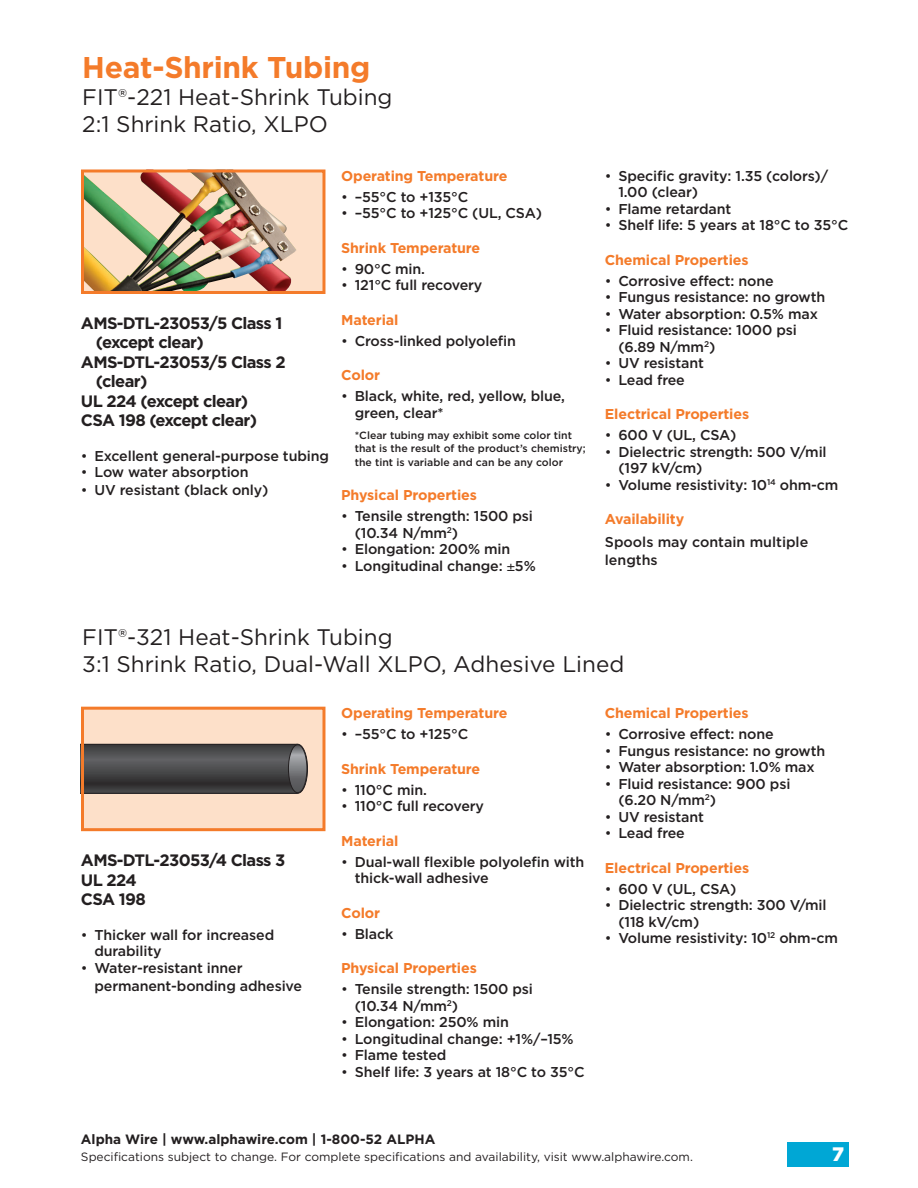
<style>
.page{position:relative;width:918px;height:1188px;background:#fff}
.page>*{position:absolute;margin:0;border:0;box-sizing:border-box;transform-origin:0 0}
.t1{font:700 30px "Gotham";letter-spacing:-.01em;color:#f47b2a}
.t2{font:22.5px/27px "Gotham";color:#231f20}
.t3{font:900 19.5px "Gotham";color:#fff}
.t4{font:700 16.5px/19.5px "Gotham";letter-spacing:-.04em;color:#231f20}
.t5{font:500 14.25px/16.5px "Gotham";letter-spacing:-.01em;color:#231f20}
.t6{font:700 14.25px "Gotham";letter-spacing:-.01em;color:#f47b2a}
.t7{font:700 13.5px "Gotham";color:#231f20}
.t8{font:12px "Gotham";color:#231f20}
.t9{font:500 10.5px/13.5px "Gotham";color:#231f20}
.s1{font-weight:400}
.s2{font-family:"Helvetica";font-weight:400}
</style>
<div class="page">
<div style="left:787px;top:1142px;width:62px;height:24px;background:#00a7d5"></div>
<div style="left:82px;top:171px;width:242px;height:121px;background:#fde0c9"></div>
<img style="left:85px;top:173px;width:211px;height:117px">
<div style="left:81px;top:169px;width:244px;height:125px;border:3px solid #f47b2a"></div>
<div style="left:82px;top:708px;width:242px;height:122px;background:#fde0c9"></div>
<svg style="left:288px;top:744px;width:20px;height:49px"></svg>
<div style="left:288px;top:744px;width:20px;height:49px;border:1px solid #231f20;border-radius:50%"></div>
<svg style="left:85px;top:744px;width:213px;height:49px;background:#454547"></svg>
<svg style="left:288px;top:745px;width:19px;height:48px"></svg>
<div style="left:288px;top:745px;width:19px;height:48px;border:1px solid #231f20;border-radius:50%"></div>
<div style="left:81px;top:707px;width:244px;height:124px;border:3px solid #f47b2a"></div>
<h1 class="t1" style="left:82px;top:55px;width:290px">Heat-Shrink Tubing</h1>
<h2 class="t2" style="left:82px;top:85px;width:312px">FIT®-221 Heat-Shrink Tubing<br>2:1 Shrink Ratio, XLPO</h2>
<p class="t4" style="left:81px;top:315px;width:203px">AMS-DTL-23053/5 Class 1</p>
<p class="t4" style="left:96px;top:334px;width:109px">(except clear)</p>
<p class="t4" style="left:81px;top:354px;width:206px">AMS-DTL-23053/5 Class 2</p>
<p class="t4" style="left:96px;top:373px;width:53px">(clear)</p>
<p class="t4" style="left:81px;top:393px;width:169px">UL 224 (except clear)</p>
<p class="t4" style="left:81px;top:412px;width:178px">CSA 198 (except clear)</p>
<p class="t5" style="left:81px;top:449px;width:249px"><span class="s1">•</span> Excellent general-purpose tubing</p>
<p class="t5" style="left:81px;top:465px;width:169px"><span class="s1">•</span> Low water absorption</p>
<p class="t5" style="left:81px;top:483px;width:189px"><span class="s1">•</span> UV resistant (black only)</p>
<p class="t6" style="left:341px;top:170px;width:168px">Operating Temperature</p>
<p class="t5" style="left:341px;top:190px;width:129px"><span class="s1">•</span> –55°C to +135°C</p>
<p class="t5" style="left:341px;top:206px;width:202px"><span class="s1">•</span> –55°C to +125°C (UL, CSA)</p>
<p class="t6" style="left:341px;top:242px;width:141px">Shrink Temperature</p>
<p class="t5" style="left:341px;top:262px;width:85px"><span class="s1">•</span> 90°C min.</p>
<p class="t5" style="left:341px;top:278px;width:143px"><span class="s1">•</span> 121°C full recovery</p>
<p class="t6" style="left:341px;top:314px;width:59px">Material</p>
<p class="t5" style="left:341px;top:334px;width:176px"><span class="s1">•</span> Cross-linked polyolefin</p>
<p class="t6" style="left:341px;top:369px;width:40px">Color</p>
<p class="t5" style="left:355px;top:389px;width:212px;text-indent:-13px"><span class="s1">•</span> Black, white, red, yellow, blue, green, clear*</p>
<p class="t9" style="left:355px;top:429px;width:233px">*Clear tubing may exhibit some color tint that is the result of the product’s chemistry; the tint is variable and can be any color</p>
<p class="t6" style="left:341px;top:490px;width:137px">Physical Properties</p>
<p class="t5" style="left:355px;top:509px;width:180px;text-indent:-13px"><span class="s1">•</span> Tensile strength: 1500 psi (10.34 N/mm<sup>2</sup>)</p>
<p class="t5" style="left:341px;top:542px;width:171px"><span class="s1">•</span> Elongation: 200% min</p>
<p class="t5" style="left:341px;top:559px;width:196px"><span class="s1">•</span> Longitudinal change: <span class="s2">±</span>5%</p>
<p class="t5" style="left:618px;top:169px;width:211px;text-indent:-13px"><span class="s1">•</span> Specific gravity: 1.35 (colors)/<br>1.00 (clear)</p>
<p class="t5" style="left:605px;top:202px;width:128px"><span class="s1">•</span> Flame retardant</p>
<p class="t5" style="left:605px;top:218px;width:245px"><span class="s1">•</span> Shelf life: 5 years at 18°C to 35°C</p>
<p class="t6" style="left:605px;top:254px;width:145px">Chemical Properties</p>
<p class="t5" style="left:605px;top:274px;width:170px"><span class="s1">•</span> Corrosive effect: none</p>
<p class="t5" style="left:605px;top:290px;width:222px"><span class="s1">•</span> Fungus resistance: no growth</p>
<p class="t5" style="left:605px;top:307px;width:215px"><span class="s1">•</span> Water absorption: 0.5% max</p>
<p class="t5" style="left:618px;top:323px;width:180px;text-indent:-13px"><span class="s1">•</span> Fluid resistance: 1000 psi (6.89 N/mm<sup>2</sup>)</p>
<p class="t5" style="left:605px;top:356px;width:101px"><span class="s1">•</span> UV resistant</p>
<p class="t5" style="left:605px;top:373px;width:82px"><span class="s1">•</span> Lead free</p>
<p class="t6" style="left:605px;top:408px;width:146px">Electrical Properties</p>
<p class="t5" style="left:605px;top:428px;width:133px"><span class="s1">•</span> 600 V (UL, CSA)</p>
<p class="t5" style="left:618px;top:445px;width:210px;text-indent:-13px"><span class="s1">•</span> Dielectric strength: 500 V/mil (197 kV/cm)</p>
<p class="t5" style="left:605px;top:478px;width:235px"><span class="s1">•</span> Volume resistivity: 10<sup>14</sup> ohm-cm</p>
<p class="t6" style="left:605px;top:513px;width:81px">Availability</p>
<p class="t5" style="left:605px;top:534px;width:205px;line-height:18px">Spools may contain multiple lengths</p>
<h2 class="t2" style="left:82px;top:625px;width:544px">FIT®-321 Heat-Shrink Tubing<br>3:1 Shrink Ratio, Dual-Wall XLPO, Adhesive Lined</h2>
<p class="t4" style="left:81px;top:852px;width:206px">AMS-DTL-23053/4 Class 3<br>UL 224<br>CSA 198</p>
<p class="t5" style="left:94px;top:927px;width:181px;text-indent:-13px"><span class="s1">•</span> Thicker wall for increased durability</p>
<p class="t5" style="left:94px;top:960px;width:209px;line-height:18px;text-indent:-13px"><span class="s1">•</span> Water-resistant inner permanent-bonding adhesive</p>
<p class="t6" style="left:341px;top:707px;width:168px">Operating Temperature</p>
<p class="t5" style="left:341px;top:727px;width:129px"><span class="s1">•</span> –55°C to +125°C</p>
<p class="t6" style="left:341px;top:763px;width:141px">Shrink Temperature</p>
<p class="t5" style="left:341px;top:782px;width:87px"><span class="s1">•</span> 110°C min.</p>
<p class="t5" style="left:341px;top:799px;width:144px"><span class="s1">•</span> 110°C full recovery</p>
<p class="t6" style="left:341px;top:835px;width:59px">Material</p>
<p class="t5" style="left:355px;top:854px;width:231px;text-indent:-13px"><span class="s1">•</span> Dual-wall flexible polyolefin with thick-wall adhesive</p>
<p class="t6" style="left:341px;top:907px;width:40px">Color</p>
<p class="t5" style="left:341px;top:926px;width:54px"><span class="s1">•</span> Black</p>
<p class="t6" style="left:341px;top:962px;width:137px">Physical Properties</p>
<p class="t5" style="left:355px;top:982px;width:180px;text-indent:-13px"><span class="s1">•</span> Tensile strength: 1500 psi (10.34 N/mm<sup>2</sup>)</p>
<p class="t5" style="left:341px;top:1015px;width:169px"><span class="s1">•</span> Elongation: 250% min</p>
<p class="t5" style="left:341px;top:1031px;width:234px"><span class="s1">•</span> Longitudinal change: +1%/–15%</p>
<p class="t5" style="left:341px;top:1048px;width:107px"><span class="s1">•</span> Flame tested</p>
<p class="t5" style="left:341px;top:1064px;width:245px"><span class="s1">•</span> Shelf life: 3 years at 18°C to 35°C</p>
<p class="t6" style="left:605px;top:707px;width:145px">Chemical Properties</p>
<p class="t5" style="left:605px;top:727px;width:170px"><span class="s1">•</span> Corrosive effect: none</p>
<p class="t5" style="left:605px;top:743px;width:222px"><span class="s1">•</span> Fungus resistance: no growth</p>
<p class="t5" style="left:605px;top:760px;width:211px"><span class="s1">•</span> Water absorption: 1.0% max</p>
<p class="t5" style="left:618px;top:776px;width:174px;text-indent:-13px"><span class="s1">•</span> Fluid resistance: 900 psi (6.20 N/mm<sup>2</sup>)</p>
<p class="t5" style="left:605px;top:809px;width:101px"><span class="s1">•</span> UV resistant</p>
<p class="t5" style="left:605px;top:826px;width:82px"><span class="s1">•</span> Lead free</p>
<p class="t6" style="left:605px;top:862px;width:146px">Electrical Properties</p>
<p class="t5" style="left:605px;top:881px;width:133px"><span class="s1">•</span> 600 V (UL, CSA)</p>
<p class="t5" style="left:618px;top:898px;width:210px;text-indent:-13px"><span class="s1">•</span> Dielectric strength: 300 V/mil (118 kV/cm)</p>
<p class="t5" style="left:605px;top:931px;width:235px"><span class="s1">•</span> Volume resistivity: 10<sup>12</sup> ohm-cm</p>
<p class="t7" style="left:81px;top:1134px;width:356px">Alpha Wire | www.alphawire.com | 1-800-52 ALPHA</p>
<p class="t8" style="left:81px;top:1151px;width:614px">Specifications subject to change. For complete specifications and availability, visit www.alphawire.com.</p>
<h3 class="t3" style="left:832px;top:1145px;width:13px">7</h3>
</div>
